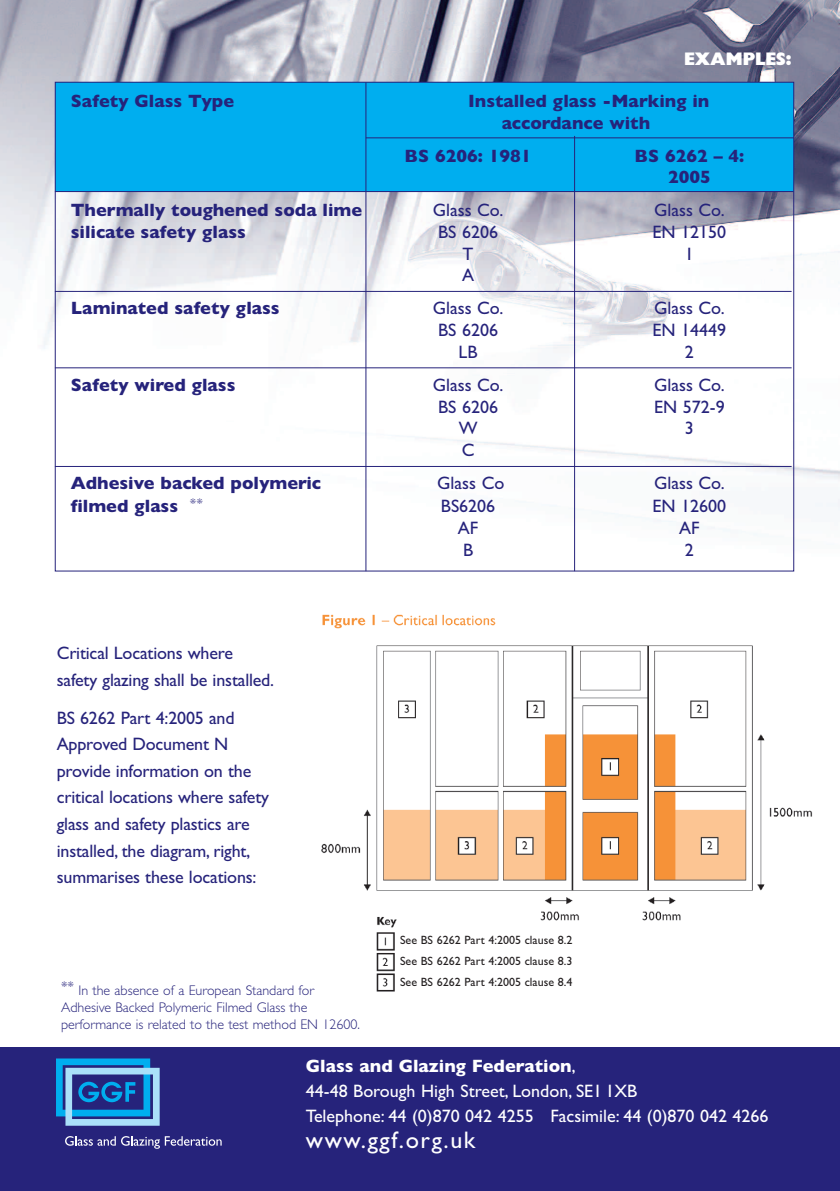
<style>
.page{position:relative;width:840px;height:1191px;background:#fff}
.page>*{position:absolute;margin:0;border:0;box-sizing:border-box;transform-origin:0 0}
.t1{font:24px "Gill Sans";letter-spacing:.065em;color:#fff}
.t2{font:18px/26.6px "Gill Sans";letter-spacing:-.01em;color:#26237b}
.t3{font:700 18px/21.6px "Gill Sans";color:#26237b}
.t4{font:18px/25.2px "Gill Sans";color:#fff}
.t5{font:18px "Gill Sans Extra Bold Display";color:#fff}
.t6{font:300 14px/16.8px "Gill Sans";color:#26237b}
.t7{font:12px/21px "Gill Sans";color:#231f20;text-align:justify}
.s1{font-weight:700}
</style>
<div class="page">
<img style="left:0;top:0;width:839px;height:572px">
<div style="left:55px;top:82px;width:738px;height:109px;background:#00aeef"></div>
<hr style="left:365px;top:82px;width:1px;height:489px;background:#26237b">
<hr style="left:573px;top:136px;width:1px;height:435px;background:#26237b">
<hr style="left:366px;top:137px;width:427px;height:1px;background:#26237b">
<hr style="left:55px;top:191px;width:738px;height:1px;background:#26237b">
<hr style="left:55px;top:291px;width:736px;height:1px;background:#26237b">
<hr style="left:55px;top:367px;width:736px;height:1px;background:#26237b">
<hr style="left:55px;top:466px;width:736px;height:1px;background:#26237b">
<div style="left:0;top:1046px;width:839px;height:145px;background:#26237b"></div>
<svg style="left:56px;top:1058px;width:103px;height:67px"></svg>
<svg style="left:65px;top:1136px;width:156px;height:12px"></svg>
<img style="left:321px;top:614px;width:492px;height:378px">
<div style="left:398px;top:927px;width:75px;height:66px;background:#fff"></div>
<p class="t5" style="left:683px;top:53px;width:109px">EXAMPLES:</p>
<p class="t3" style="left:71px;top:90px;width:165px">Safety Glass Type</p>
<p class="t3" style="left:501px;top:90px;width:209px;text-indent:-34px">Installed glass -Marking in accordance with</p>
<p class="t3" style="left:404px;top:145px;width:128px">BS 6206: 1981</p>
<p class="t3" style="left:634px;top:145px;width:111px;text-align:center">BS 6262 – 4:<br>2005</p>
<p class="t3" style="left:71px;top:199px;width:293px">Thermally toughened soda lime</p>
<p class="t2" style="left:432px;top:197px;width:72px">Glass Co.</p>
<p class="t2" style="left:653px;top:197px;width:72px">Glass Co.</p>
<p class="t3" style="left:71px;top:221px;width:176px">silicate safety glass</p>
<p class="t2" style="left:438px;top:218px;width:61px">BS 6206</p>
<p class="t2" style="left:652px;top:218px;width:75px">EN 12150</p>
<p class="t2" style="left:462px;top:240px;width:12px">T</p>
<p class="t2" style="left:684px;top:240px;width:10px">1</p>
<p class="t2" style="left:462px;top:262px;width:14px">A</p>
<p class="t3" style="left:71px;top:297px;width:210px">Laminated safety glass</p>
<p class="t2" style="left:432px;top:295px;width:72px">Glass Co.</p>
<p class="t2" style="left:653px;top:295px;width:72px">Glass Co.</p>
<p class="t2" style="left:438px;top:316px;width:61px">BS 6206</p>
<p class="t2" style="left:652px;top:316px;width:75px">EN 14449</p>
<p class="t2" style="left:458px;top:338px;width:20px">LB</p>
<p class="t2" style="left:684px;top:338px;width:10px">2</p>
<p class="t3" style="left:71px;top:374px;width:166px">Safety wired glass</p>
<p class="t2" style="left:432px;top:371px;width:72px">Glass Co.</p>
<p class="t2" style="left:653px;top:371px;width:72px">Glass Co.</p>
<p class="t2" style="left:438px;top:393px;width:61px">BS 6206</p>
<p class="t2" style="left:653px;top:393px;width:72px">EN 572-9</p>
<p class="t2" style="left:458px;top:415px;width:20px">W</p>
<p class="t2" style="left:684px;top:415px;width:10px">3</p>
<p class="t2" style="left:461px;top:436px;width:14px">C</p>
<p class="t3" style="left:71px;top:472px;width:252px">Adhesive backed polymeric</p>
<p class="t2" style="left:437px;top:469px;width:68px">Glass Co</p>
<p class="t2" style="left:653px;top:469px;width:72px">Glass Co.</p>
<p class="t3" style="left:71px;top:495px;width:134px">filmed glass <sup>**</sup></p>
<p class="t2" style="left:440px;top:493px;width:56px">BS6206</p>
<p class="t2" style="left:652px;top:493px;width:75px">EN 12600</p>
<p class="t2" style="left:457px;top:514px;width:22px">AF</p>
<p class="t2" style="left:678px;top:514px;width:22px">AF</p>
<p class="t2" style="left:463px;top:536px;width:12px">B</p>
<p class="t2" style="left:684px;top:536px;width:10px">2</p>
<p class="t2" style="left:57px;top:639px;width:219px">Critical Locations where safety glazing shall be installed.</p>
<p class="t2" style="left:57px;top:704px;width:214px">BS 6262 Part 4:2005 and<br>Approved Document N provide information on the critical locations where safety glass and safety plastics are installed, the diagram, right, summarises these locations:</p>
<p class="t6" style="left:61px;top:982px;width:300px">** In the absence of a European Standard for<br>Adhesive Backed Polymeric Filmed Glass the performance is related to the test method EN 12600.</p>
<p class="t7" style="left:400px;top:929px;width:174px">See BS 6262 Part 4:2005 clause 8.2<br>See BS 6262 Part 4:2005 clause 8.3<br>See BS 6262 Part 4:2005 clause 8.4</p>
<p class="t4" style="left:305px;top:1053px;width:464px"><span class="s1">Glass and Glazing Federation</span>,<br>44-48 Borough High Street, London, SE1 1XB<br>Telephone: 44 (0)870 042 4255 Facsimile: 44 (0)870 042 4266</p>
<h1 class="t1" style="left:306px;top:1125px;width:171px">www.ggf.org.uk</h1>
</div>
